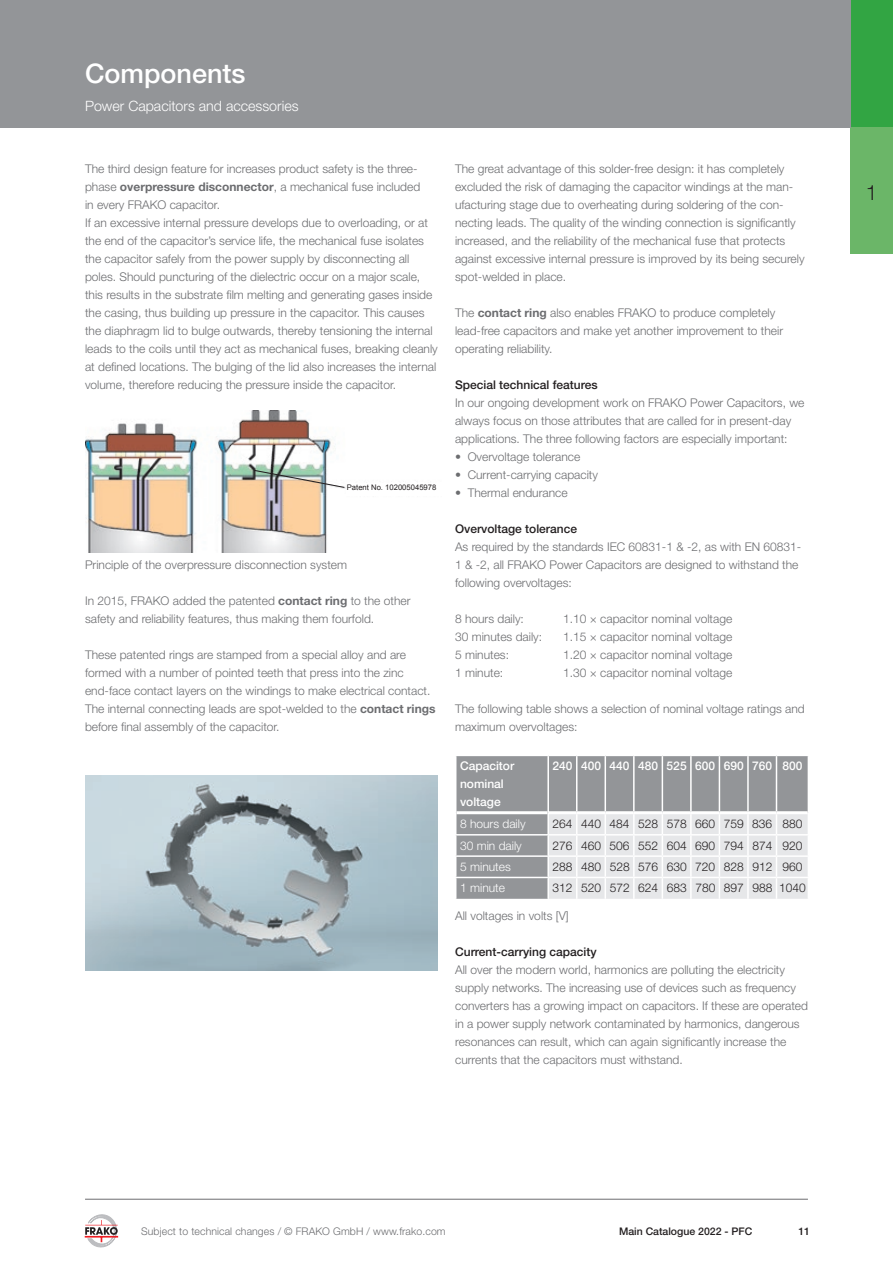
<style>
.page{position:relative;width:893px;height:1263px;background:#fff}
.page>*{position:absolute;margin:0;border:0;box-sizing:border-box;transform-origin:0 0}
.t1{font:500 27px "Helvetica Neue LT Std";color:#fff}
.t2{font:300 21px "Helvetica Neue LT Std";color:#231f20}
.t3{font:300 14.25px "Helvetica Neue LT Std";color:#fff}
.t4{font:300 12px/18px "Helvetica Neue LT Std";color:#6c6d70}
.t5{font:300 12px "Helvetica Neue LT Std";color:#231f20}
.t6{font:500 12px "Helvetica Neue LT Std";color:#231f20}
.t7{font:500 12px/18px "Helvetica Neue LT Std";color:#fff}
.t8{font:300 12px "Helvetica Neue LT Std";color:#fff}
.t9{font:300 10.5px "Helvetica Neue LT Std";letter-spacing:.01em;color:#6c6d70}
.t10{font:500 10.5px "Helvetica Neue LT Std";color:#231f20}
.t11{font:7.65px "Arial";color:#231f20}
.s1{font-weight:700}
</style>
<div class="page">
<div style="left:850px;top:0;width:43px;height:128px;background:#32a543"></div>
<img style="left:85px;top:411px;width:261px;height:141px">
<svg style="left:253px;top:469px;width:92px;height:19px"></svg>
<img style="left:85px;top:775px;width:353px;height:196px">
<div style="left:850px;top:128px;width:43px;height:126px;background:#6bb668"></div>
<div style="left:0;top:0;width:850px;height:128px;background:#939598"></div>
<hr style="left:85px;top:1199px;width:723px;height:1px;background:#6c6d70">
<svg style="left:85px;top:1214px;width:34px;height:34px"></svg>
<svg style="left:456px;top:755px;width:352px;height:144px;background:#bcbec0"></svg>
<hr style="left:456px;top:811px;width:91px;height:3px;background:#fff">
<hr style="left:549px;top:811px;width:28px;height:3px;background:#fff">
<hr style="left:577px;top:811px;width:28px;height:3px;background:#fff">
<hr style="left:605px;top:811px;width:29px;height:3px;background:#fff">
<hr style="left:634px;top:811px;width:28px;height:3px;background:#fff">
<hr style="left:662px;top:811px;width:29px;height:3px;background:#fff">
<hr style="left:691px;top:811px;width:28px;height:3px;background:#fff">
<hr style="left:719px;top:811px;width:29px;height:3px;background:#fff">
<hr style="left:748px;top:811px;width:28px;height:3px;background:#fff">
<hr style="left:776px;top:811px;width:32px;height:3px;background:#fff">
<hr style="left:547px;top:756px;width:2px;height:57px;background:#fff">
<hr style="left:547px;top:813px;width:2px;height:21px;background:#fff">
<hr style="left:547px;top:835px;width:2px;height:20px;background:#fff">
<hr style="left:547px;top:857px;width:2px;height:20px;background:#fff">
<hr style="left:547px;top:878px;width:2px;height:21px;background:#fff">
<h1 class="t1" style="left:85px;top:57px;width:162px">Components</h1>
<p class="t3" style="left:85px;top:97px;width:215px">Power Capacitors and accessories</p>
<p class="t4" style="left:85px;top:159px;width:354px">The third design feature for increases product safety is the three&shy;phase <span class="s1">overpressure disconnector</span>, a mechanical fuse included<br>in every FRAKO capacitor.<br>If an excessive internal pressure develops due to overloading, or at the end of the capacitor’s service life, the mechanical fuse isolates the capacitor safely from the power supply by disconnecting all poles. Should puncturing of the dielectric occur on a major scale, this results in the substrate film melting and generating gases inside the casing, thus building up pressure in the capacitor. This causes the diaphragm lid to bulge outwards, thereby tensioning the internal leads to the coils until they act as mechanical fuses, breaking cleanly at defined locations. The bulging of the lid also increases the internal volume, therefore reducing the pressure inside the capacitor.</p>
<p class="t11" style="left:347px;top:483px;width:91px">Patent No. 102005045978</p>
<p class="t4" style="left:85px;top:555px;width:264px">Principle of the overpressure disconnection system</p>
<p class="t4" style="left:85px;top:591px;width:327px">In 2015, FRAKO added the patented <span class="s1">contact ring</span> to the other safety and reliability features, thus making them fourfold.</p>
<p class="t4" style="left:85px;top:645px;width:352px">These patented rings are stamped from a special alloy and are formed with a number of pointed teeth that press into the zinc end-face contact layers on the windings to make electrical contact.<br>The internal connecting leads are spot-welded to the <span class="s1">contact rings </span>before final assembly of the capacitor.</p>
<p class="t4" style="left:455px;top:159px;width:351px">The great advantage of this solder-free design: it has completely excluded the risk of damaging the capacitor windings at the man&shy;ufacturing stage due to overheating during soldering of the con&shy;necting leads. The quality of the winding connection is significantly increased, and the reliability of the mechanical fuse that protects against excessive internal pressure is improved by its being securely spot-welded in place.</p>
<p class="t4" style="left:455px;top:303px;width:330px">The <span class="s1">contact ring</span> also enables FRAKO to produce completely lead-free capacitors and make yet another improvement to their operating reliability.</p>
<p class="t6" style="left:455px;top:377px;width:144px">Special technical features</p>
<p class="t4" style="left:455px;top:393px;width:351px">In our ongoing development work on FRAKO Power Capacitors, we always focus on those attributes that are called for in present-day applications. The three following factors are especially important:</p>
<p class="t4" style="left:455px;top:447px;width:127px">• Overvoltage tolerance</p>
<p class="t4" style="left:455px;top:465px;width:145px">• Current-carrying capacity</p>
<p class="t4" style="left:455px;top:483px;width:114px">• Thermal endurance</p>
<p class="t6" style="left:455px;top:521px;width:124px">Overvoltage tolerance</p>
<p class="t4" style="left:455px;top:537px;width:348px">As required by the standards IEC 60831-1 &amp; -2, as with EN 60831-<br>1 &amp; -2, all FRAKO Power Capacitors are designed to withstand the following overvoltages:</p>
<p class="t4" style="left:455px;top:609px;width:70px">8 hours daily:</p>
<p class="t4" style="left:563px;top:609px;width:171px">1.10 × capacitor nominal voltage</p>
<p class="t4" style="left:455px;top:627px;width:89px">30 minutes daily:</p>
<p class="t4" style="left:563px;top:627px;width:171px">1.15 × capacitor nominal voltage</p>
<p class="t4" style="left:455px;top:645px;width:55px">5 minutes:</p>
<p class="t4" style="left:563px;top:645px;width:171px">1.20 × capacitor nominal voltage</p>
<p class="t4" style="left:455px;top:663px;width:50px">1 minute:</p>
<p class="t4" style="left:563px;top:663px;width:171px">1.30 × capacitor nominal voltage</p>
<p class="t4" style="left:455px;top:699px;width:351px">The following table shows a selection of nominal voltage ratings and maximum overvoltages:</p>
<p class="t7" style="left:460px;top:757px;width:56px">Capacitor nominal voltage</p>
<p class="t7" style="left:552px;top:757px;width:251px">240 400 440 480 525 600 690 760 800</p>
<p class="t8" style="left:460px;top:817px;width:67px">8 hours daily</p>
<p class="t5" style="left:552px;top:817px;width:251px">264 440 484 528 578 660 759 836 880</p>
<p class="t8" style="left:460px;top:838px;width:63px">30 min daily</p>
<p class="t5" style="left:553px;top:838px;width:251px">276 460 506 552 604 690 794 874 920</p>
<p class="t8" style="left:460px;top:859px;width:52px">5 minutes</p>
<p class="t5" style="left:553px;top:859px;width:251px">288 480 528 576 630 720 828 912 960</p>
<p class="t8" style="left:460px;top:881px;width:46px">1 minute</p>
<p class="t5" style="left:553px;top:881px;width:255px">312 520 572 624 683 780 897 988 1040</p>
<p class="t4" style="left:455px;top:906px;width:115px">All voltages in volts [V]</p>
<p class="t6" style="left:455px;top:944px;width:143px">Current-carrying capacity</p>
<p class="t4" style="left:455px;top:960px;width:354px">All over the modern world, harmonics are polluting the electricity supply networks. The increasing use of devices such as frequency converters has a growing impact on capacitors. If these are operated in a power supply network contaminated by harmonics, dangerous resonances can result, which can again significantly increase the currents that the capacitors must withstand.</p>
<h2 class="t2" style="left:866px;top:179px;width:13px">1</h2>
<p class="t9" style="left:141px;top:1224px;width:306px">Subject to technical changes / © FRAKO GmbH / www.frako.com</p>
<p class="t10" style="left:619px;top:1225px;width:135px">Main Catalogue 2022 - PFC</p>
<p class="t10" style="left:798px;top:1225px;width:13px">11</p>
</div>
